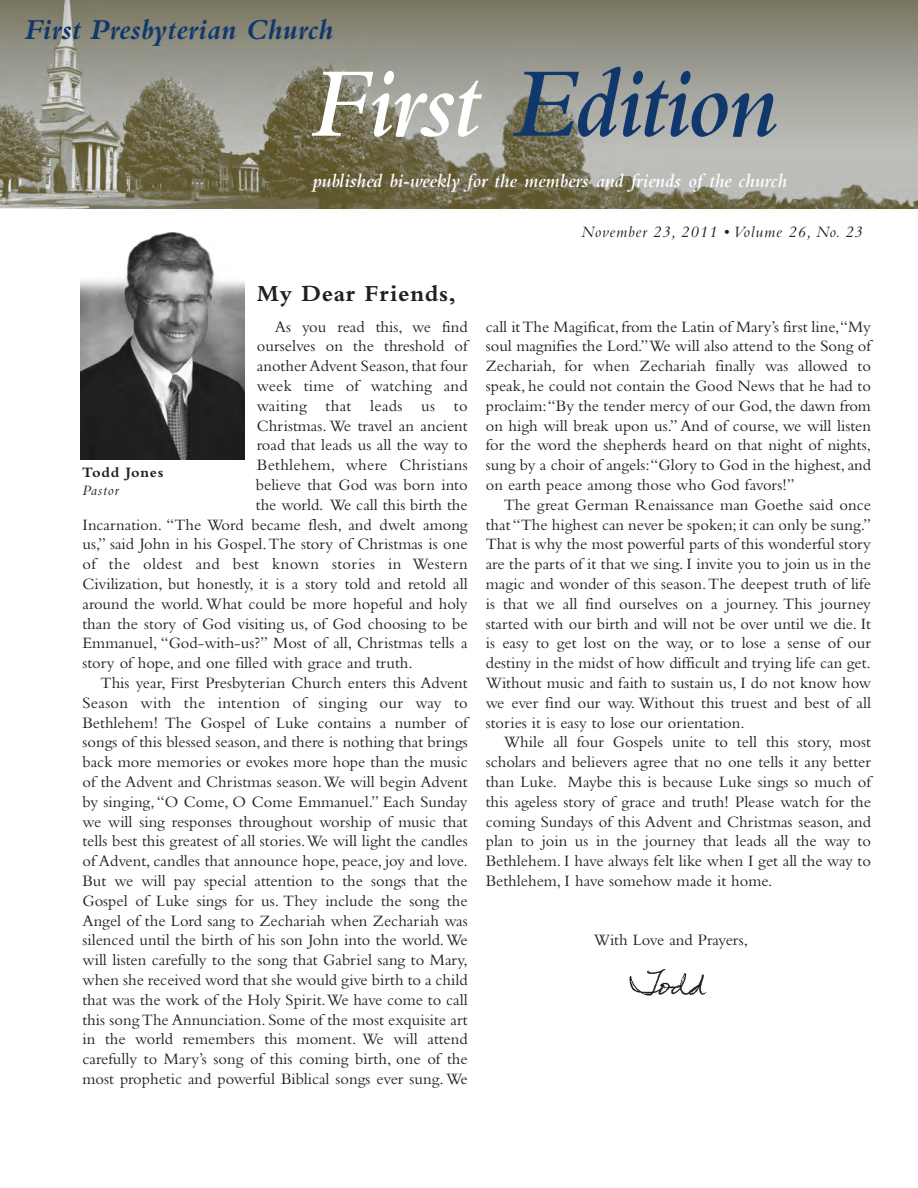
<style>
.page{position:relative;width:918px;height:1188px;background:#fff}
.page>*{position:absolute;margin:0;border:0;box-sizing:border-box;transform-origin:0 0}
.t1{font:italic 600 102.75px "Bembo";letter-spacing:-.025em;color:#11386d}
.t2{font:italic 700 30.15px "Bembo";color:#11386d}
.t3{font:700 24px "Bembo";letter-spacing:.025em;color:#231f20}
.t4{font:italic 600 20.1px "Bembo";color:#fff}
.t5{font:16.5px/19.8px "Bembo";color:#231f20;text-align:justify}
.t6{font:16.5px "Bembo";letter-spacing:.02em;color:#231f20}
.t7{font:italic 16.5px "Bembo";letter-spacing:.05em;color:#231f20}
.t8{font:700 15px "Bembo";letter-spacing:.05em;color:#231f20}
.t9{font:italic 15px "Bembo";letter-spacing:.05em;color:#231f20}
.s1{color:#fff}
</style>
<div class="page">
<img style="left:81px;top:232px;width:164px;height:227px">
<img style="left:629px;top:969px;width:78px;height:27px">
<img style="left:1px;top:0;width:916px;height:209px">
<h2 class="t2" style="left:25px;top:19px;width:311px">First Presbyterian Church</h2>
<h1 class="t1" style="left:310px;top:69px;width:468px"><span class="s1">First</span> Edition</h1>
<p class="t4" style="left:312px;top:174px;width:476px">published bi-weekly for the members and friends of the church</p>
<p class="t7" style="left:581px;top:226px;width:283px">November 23, 2011 • Volume 26, No. 23</p>
<h3 class="t3" style="left:257px;top:285px;width:201px">My Dear Friends,</h3>
<p class="t5" style="left:275px;top:318px;width:194px">As you read this, we find</p>
<p class="t5" style="left:257px;top:338px;width:212px">ourselves on the threshold of</p>
<p class="t5" style="left:257px;top:358px;width:212px">another Advent Season, that four</p>
<p class="t5" style="left:257px;top:378px;width:212px">week time of watching and</p>
<p class="t6" style="left:257px;top:400px;width:212px">waiting that leads us to</p>
<p class="t5" style="left:257px;top:417px;width:212px">Christmas. We travel an ancient</p>
<p class="t5" style="left:257px;top:437px;width:212px">road that leads us all the way to</p>
<p class="t6" style="left:257px;top:459px;width:212px">Bethlehem, where Christians</p>
<p class="t5" style="left:256px;top:477px;width:213px">believe that God was born into</p>
<p class="t5" style="left:256px;top:496px;width:213px">the world. We call this birth the</p>
<p class="t5" style="left:83px;top:516px;width:387px">Incarnation. “The Word became flesh, and dwelt among</p>
<p class="t5" style="left:83px;top:536px;width:387px">us,” said John in his Gospel.The story of Christmas is one</p>
<p class="t6" style="left:83px;top:558px;width:387px">of the oldest and best known stories in Western</p>
<p class="t5" style="left:83px;top:576px;width:387px">Civilization, but honestly, it is a story told and retold all</p>
<p class="t5" style="left:83px;top:595px;width:387px">around the world. What could be more hopeful and holy</p>
<p class="t5" style="left:83px;top:615px;width:387px">than the story of God visiting us, of God choosing to be</p>
<p class="t5" style="left:83px;top:635px;width:387px">Emmanuel, “God-with-us?” Most of all, Christmas tells a</p>
<p class="t5" style="left:83px;top:655px;width:332px">story of hope, and one filled with grace and truth.</p>
<p class="t5" style="left:101px;top:675px;width:369px">This year, First Presbyterian Church enters this Advent</p>
<p class="t6" style="left:83px;top:697px;width:387px">Season with the intention of singing our way to</p>
<p class="t5" style="left:83px;top:714px;width:387px">Bethlehem! The Gospel of Luke contains a number of</p>
<p class="t5" style="left:83px;top:734px;width:387px">songs of this blessed season, and there is nothing that brings</p>
<p class="t5" style="left:83px;top:754px;width:387px">back more memories or evokes more hope than the music</p>
<p class="t5" style="left:83px;top:774px;width:387px">of the Advent and Christmas season.We will begin Advent</p>
<p class="t5" style="left:83px;top:793px;width:387px">by singing,“O Come, O Come Emmanuel.” Each Sunday</p>
<p class="t5" style="left:83px;top:813px;width:387px">we will sing responses throughout worship of music that</p>
<p class="t5" style="left:83px;top:833px;width:387px">tells best this greatest of all stories.We will light the candles</p>
<p class="t5" style="left:83px;top:853px;width:387px">of Advent, candles that announce hope, peace, joy and love.</p>
<p class="t5" style="left:83px;top:873px;width:387px">But we will pay special attention to the songs that the</p>
<p class="t5" style="left:83px;top:892px;width:387px">Gospel of Luke sings for us. They include the song the</p>
<p class="t5" style="left:83px;top:912px;width:387px">Angel of the Lord sang to Zechariah when Zechariah was</p>
<p class="t5" style="left:83px;top:932px;width:387px">silenced until the birth of his son John into the world.We</p>
<p class="t5" style="left:83px;top:952px;width:387px">will listen carefully to the song that Gabriel sang to Mary,</p>
<p class="t5" style="left:83px;top:972px;width:387px">when she received word that she would give birth to a child</p>
<p class="t5" style="left:83px;top:991px;width:387px">that was the work of the Holy Spirit.We have come to call</p>
<p class="t5" style="left:83px;top:1011px;width:387px">this song The Annunciation. Some of the most exquisite art</p>
<p class="t5" style="left:83px;top:1031px;width:387px">in the world remembers this moment. We will attend</p>
<p class="t5" style="left:83px;top:1051px;width:387px">carefully to Mary’s song of this coming birth, one of the</p>
<p class="t5" style="left:83px;top:1071px;width:387px">most prophetic and powerful Biblical songs ever sung. We</p>
<p class="t8" style="left:82px;top:467px;width:83px">Todd Jones</p>
<p class="t9" style="left:82px;top:485px;width:38px">Pastor</p>
<p class="t5" style="left:486px;top:318px;width:387px">call itThe Magificat, from the Latin of Mary’s first line,“My soul magnifies the Lord.”We will also attend to the Song of Zechariah, for when Zechariah finally was allowed to speak, he could not contain the Good News that he had to proclaim:“By the tender mercy of our God, the dawn from on high will break upon us.” And of course, we will listen for the word the shepherds heard on that night of nights, sung by a choir of angels:“Glory to God in the highest, and on earth peace among those who God favors!”</p>
<p class="t5" style="left:486px;top:496px;width:387px;text-indent:18px">The great German Renaissance man Goethe said once that “The highest can never be spoken; it can only be sung.” That is why the most powerful parts of this wonderful story are the parts of it that we sing. I invite you to join us in the magic and wonder of this season.The deepest truth of life is that we all find ourselves on a journey. This journey started with our birth and will not be over until we die. It is easy to get lost on the way, or to lose a sense of our destiny in the midst of how difficult and trying life can get.<br>Without music and faith to sustain us, I do not know how we ever find our way. Without this truest and best of all stories it is easy to lose our orientation.</p>
<p class="t5" style="left:486px;top:734px;width:387px;text-indent:18px">While all four Gospels unite to tell this story, most scholars and believers agree that no one tells it any better than Luke. Maybe this is because Luke sings so much of this ageless story of grace and truth! Please watch for the coming Sundays of this Advent and Christmas season, and plan to join us in the journey that leads all the way to Bethlehem. I have always felt like when I get all the way to Bethlehem, I have somehow made it home.</p>
<p class="t5" style="left:594px;top:932px;width:156px">With Love and Prayers,</p>
</div>
